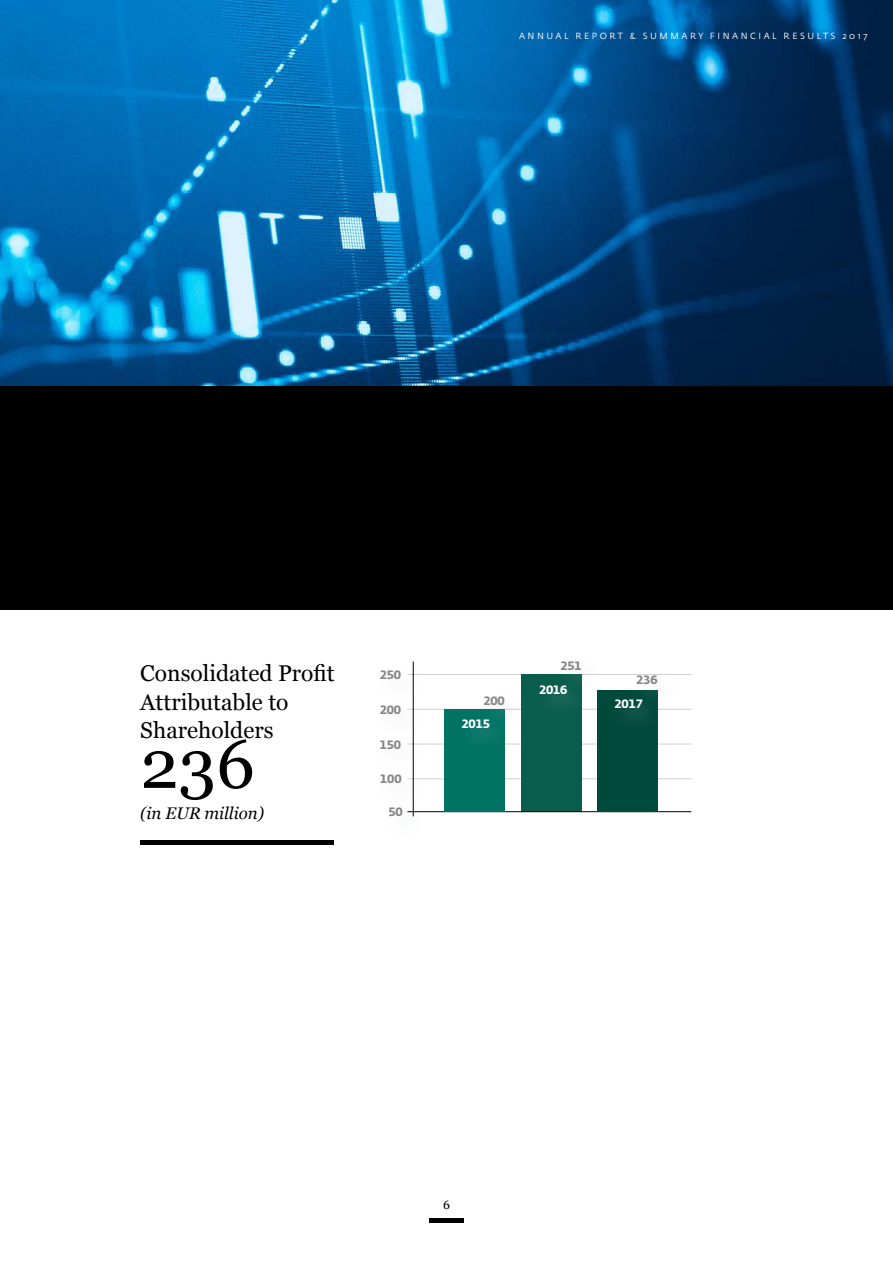
<style>
.page{position:relative;width:893px;height:1263px;background:#fff}
.page>*{position:absolute;margin:0;border:0;box-sizing:border-box;transform-origin:0 0}
.t1{font:68.4px "Georgia";color:#000}
.t2{font:22.8px/28.5px "Georgia";color:#000}
.t3{font:italic 16.8px "Georgia";color:#000}
.t4{font:12.3px "Georgia";color:#000}
.t5{font:700 12px "Fedra Sans Pro";letter-spacing:-.01em;color:#878787}
.t6{font:700 12px "Fedra Sans Pro";letter-spacing:-.01em;color:#fff}
.t7{font:8.85px "Fedra Sans Pro";letter-spacing:.29em;color:#fff}
</style>
<div class="page">
<hr style="left:429px;top:1218px;width:34px;height:4px;background:#000">
<img style="left:0;top:0;width:893px;height:386px">
<div style="left:0;top:386px;width:893px;height:223px;background:#000"></div>
<hr style="left:140px;top:840px;width:194px;height:4px;background:#000">
<hr style="left:407px;top:744px;width:285px;height:1px;background:#d0d0d0">
<hr style="left:407px;top:709px;width:285px;height:1px;background:#d0d0d0">
<hr style="left:407px;top:778px;width:285px;height:1px;background:#d0d0d0">
<hr style="left:407px;top:674px;width:285px;height:1px;background:#d0d0d0">
<div style="left:377px;top:770px;width:46px;height:36px;background:#fefefe"></div>
<div style="left:376px;top:734px;width:47px;height:37px;background:#fefefe"></div>
<div style="left:376px;top:700px;width:47px;height:36px;background:#fdfefe"></div>
<div style="left:376px;top:665px;width:47px;height:37px;background:#fefefe"></div>
<hr style="left:413px;top:661px;width:1px;height:155px;background:#000">
<div style="left:522px;top:674px;width:60px;height:137px;background:#095d4c"></div>
<div style="left:556px;top:656px;width:46px;height:36px;background:#bdc1c4;opacity:.35"></div>
<div style="left:535px;top:680px;width:54px;height:36px;background:#bdc1c4;opacity:.35"></div>
<hr style="left:407px;top:811px;width:284px;height:1px;background:#000">
<div style="left:598px;top:690px;width:60px;height:121px;background:#004a3c"></div>
<div style="left:632px;top:670px;width:47px;height:37px;background:#bdc1c4;opacity:.35"></div>
<div style="left:611px;top:694px;width:53px;height:37px;background:#bdc1c4;opacity:.35"></div>
<div style="left:445px;top:709px;width:60px;height:103px;background:#007364"></div>
<div style="left:479px;top:691px;width:47px;height:37px;background:#bdc1c4;opacity:.35"></div>
<div style="left:458px;top:714px;width:53px;height:37px;background:#bdc1c4;opacity:.35"></div>
<p class="t7" style="left:519px;top:30px;width:350px">ANNUAL REPORT &amp; SUMMARY FINANCIAL RESULTS 2017</p>
<p class="t2" style="left:140px;top:658px;width:196px">Consolidated Profit<br>Attributable to<br>Shareholders</p>
<h1 class="t1" style="left:140px;top:714px;width:116px">236</h1>
<p class="t3" style="left:140px;top:801px;width:125px">(in EUR million)</p>
<p class="t5" style="left:388px;top:805px;width:16px">50</p>
<p class="t5" style="left:380px;top:667px;width:23px">250</p>
<p class="t5" style="left:380px;top:702px;width:23px">200</p>
<p class="t5" style="left:380px;top:737px;width:23px">150</p>
<p class="t5" style="left:380px;top:772px;width:23px">100</p>
<p class="t5" style="left:560px;top:658px;width:23px">251</p>
<p class="t6" style="left:539px;top:682px;width:30px">2016</p>
<p class="t5" style="left:636px;top:672px;width:23px">236</p>
<p class="t5" style="left:483px;top:694px;width:23px">200</p>
<p class="t6" style="left:614px;top:697px;width:30px">2017</p>
<p class="t6" style="left:462px;top:717px;width:30px">2015</p>
<p class="t4" style="left:443px;top:1196px;width:8px">6</p>
</div>
